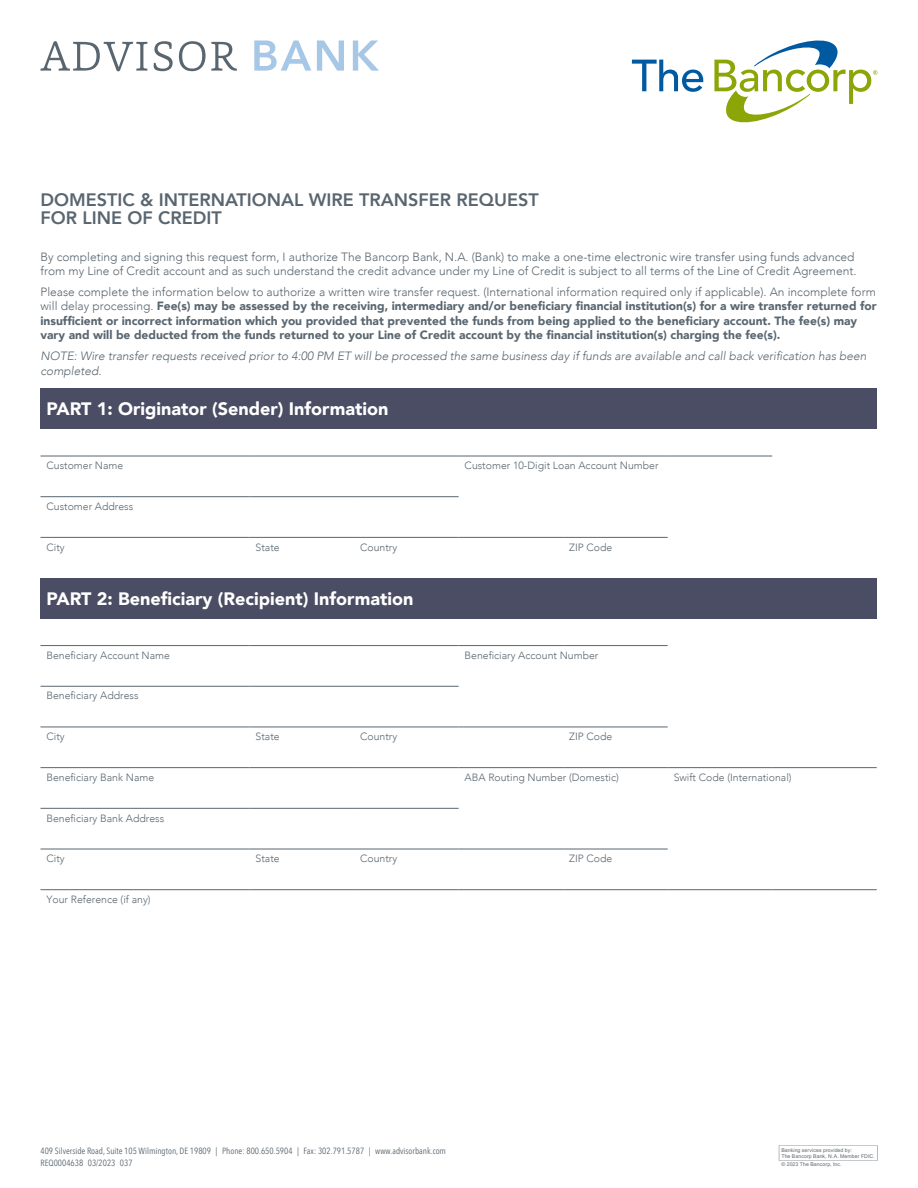
<style>
.page{position:relative;width:918px;height:1188px;background:#fff}
.page>*{position:absolute;margin:0;border:0;box-sizing:border-box;transform-origin:0 0}
.t1{font:900 18px "Avenir";color:#fff}
.t2{font:800 18px/18px "Avenir";color:#596670}
.t3{font:900 12px/14.4px "Avenir";color:#596670}
.t4{font:300 12px/14.4px "Avenir";color:#596670}
.t5{font:italic 300 12px/14.4px "Avenir";color:#596670}
.t6{font:300 10.5px "Avenir";color:#596670}
.t7{font:9px/12px "Avenir Next Condensed";color:#596670}
.t8{font:5.25px/5.8px "Arial";letter-spacing:.015em;color:#5c676d}
.s1{font-weight:300}
.s2{color:#5a666f}
</style>
<div class="page">
<svg style="left:779px;top:1145px;width:99px;height:16px"></svg>
<div style="left:40px;top:388px;width:837px;height:41px;background:#4a4d63"></div>
<hr style="left:354px;top:537px;width:105px;height:1px;background:#596670">
<hr style="left:459px;top:537px;width:104px;height:1px;background:#596670">
<hr style="left:250px;top:537px;width:104px;height:1px;background:#596670">
<hr style="left:563px;top:537px;width:105px;height:1px;background:#596670">
<hr style="left:459px;top:456px;width:104px;height:1px;background:#596670">
<hr style="left:563px;top:456px;width:105px;height:1px;background:#596670">
<hr style="left:668px;top:456px;width:104px;height:1px;background:#596670">
<hr style="left:40px;top:537px;width:210px;height:1px;background:#596670">
<hr style="left:40px;top:496px;width:210px;height:1px;background:#596670">
<hr style="left:250px;top:496px;width:104px;height:1px;background:#596670">
<hr style="left:354px;top:496px;width:105px;height:1px;background:#596670">
<hr style="left:40px;top:456px;width:210px;height:1px;background:#596670">
<hr style="left:250px;top:456px;width:104px;height:1px;background:#596670">
<hr style="left:354px;top:456px;width:105px;height:1px;background:#596670">
<div style="left:40px;top:578px;width:837px;height:40px;background:#4a4d63"></div>
<hr style="left:354px;top:727px;width:105px;height:1px;background:#596670">
<hr style="left:459px;top:727px;width:104px;height:1px;background:#596670">
<hr style="left:354px;top:849px;width:105px;height:1px;background:#596670">
<hr style="left:459px;top:849px;width:104px;height:1px;background:#596670">
<hr style="left:668px;top:767px;width:104px;height:1px;background:#596670">
<hr style="left:772px;top:767px;width:105px;height:1px;background:#596670">
<hr style="left:250px;top:727px;width:104px;height:1px;background:#596670">
<hr style="left:563px;top:727px;width:105px;height:1px;background:#596670">
<hr style="left:250px;top:849px;width:104px;height:1px;background:#596670">
<hr style="left:563px;top:849px;width:105px;height:1px;background:#596670">
<hr style="left:40px;top:727px;width:210px;height:1px;background:#596670">
<hr style="left:459px;top:767px;width:104px;height:1px;background:#596670">
<hr style="left:563px;top:767px;width:105px;height:1px;background:#596670">
<hr style="left:40px;top:849px;width:210px;height:1px;background:#596670">
<hr style="left:40px;top:686px;width:210px;height:1px;background:#596670">
<hr style="left:250px;top:686px;width:104px;height:1px;background:#596670">
<hr style="left:354px;top:686px;width:105px;height:1px;background:#596670">
<hr style="left:40px;top:767px;width:210px;height:1px;background:#596670">
<hr style="left:250px;top:767px;width:104px;height:1px;background:#596670">
<hr style="left:354px;top:767px;width:105px;height:1px;background:#596670">
<hr style="left:40px;top:808px;width:210px;height:1px;background:#596670">
<hr style="left:250px;top:808px;width:104px;height:1px;background:#596670">
<hr style="left:354px;top:808px;width:105px;height:1px;background:#596670">
<hr style="left:459px;top:645px;width:104px;height:1px;background:#596670">
<hr style="left:563px;top:645px;width:105px;height:1px;background:#596670">
<hr style="left:40px;top:645px;width:210px;height:1px;background:#596670">
<hr style="left:250px;top:645px;width:104px;height:1px;background:#596670">
<hr style="left:354px;top:645px;width:105px;height:1px;background:#596670">
<hr style="left:40px;top:889px;width:210px;height:1px;background:#596670">
<hr style="left:250px;top:889px;width:104px;height:1px;background:#596670">
<hr style="left:354px;top:889px;width:105px;height:1px;background:#596670">
<hr style="left:459px;top:889px;width:104px;height:1px;background:#596670">
<hr style="left:563px;top:889px;width:105px;height:1px;background:#596670">
<hr style="left:668px;top:889px;width:104px;height:1px;background:#596670">
<hr style="left:772px;top:889px;width:105px;height:1px;background:#596670">
<svg style="left:40px;top:41px;width:107px;height:30px"></svg>
<svg style="left:154px;top:41px;width:19px;height:30px"></svg>
<svg style="left:179px;top:41px;width:58px;height:30px"></svg>
<svg style="left:254px;top:40px;width:57px;height:31px"></svg>
<svg style="left:317px;top:40px;width:27px;height:31px"></svg>
<svg style="left:353px;top:40px;width:26px;height:31px"></svg>
<svg style="left:632px;top:60px;width:71px;height:32px"></svg>
<svg style="left:714px;top:40px;width:163px;height:82px"></svg>
<h1 class="t2" style="left:40px;top:191px;width:500px">DOMESTIC &amp; INTERNATIONAL WIRE TRANSFER REQUEST<br>FOR LINE OF CREDIT</h1>
<p class="t4" style="left:40px;top:249px;width:818px">By completing and signing this request form, I authorize The Bancorp Bank, N.A. (Bank) to make a one-time electronic wire transfer using funds advanced from my Line of Credit account and as such understand the credit advance under my Line of Credit is subject to all terms of the Line of Credit Agreement.</p>
<p class="t3" style="left:40px;top:284px;width:838px"><span class="s1">Please complete the information below to authorize a written wire transfer request. (International information required only if applicable). An incomplete form will delay processing.</span> Fee(s) may be assessed by the receiving, intermediary and/or beneficiary financial institution(s) for a wire transfer returned for insufficient or incorrect information which you provided that prevented the funds from being applied to the beneficiary account. The fee(s) may vary and will be deducted from the funds returned to your Line of Credit account by the financial institution(s) charging the fee(s).</p>
<p class="t5" style="left:40px;top:349px;width:828px">NOTE: Wire transfer requests received prior to 4:00 PM ET will be processed the same business day if funds are available and call back verification has been completed.</p>
<h1 class="t1" style="left:47px;top:393px;width:343px">PART 1: Originator (Sender) Information</h1>
<p class="t6" style="left:47px;top:459px;width:78px">Customer Name</p>
<p class="t6" style="left:465px;top:459px;width:195px">Customer 10-Digit Loan Account Number</p>
<p class="t6" style="left:47px;top:500px;width:88px">Customer Address</p>
<p class="t6" style="left:47px;top:541px;width:20px">City</p>
<p class="t6" style="left:256px;top:541px;width:26px">State</p>
<p class="t6" style="left:360px;top:541px;width:39px">Country</p>
<p class="t6" style="left:569px;top:541px;width:45px">ZIP Code</p>
<h1 class="t1" style="left:47px;top:583px;width:368px">PART 2: Beneficiary (Recipient) Information</h1>
<p class="t6" style="left:47px;top:649px;width:125px">Beneficiary Account Name</p>
<p class="t6" style="left:465px;top:649px;width:135px">Beneficiary Account Number</p>
<p class="t6" style="left:47px;top:690px;width:93px">Beneficiary Address</p>
<p class="t6" style="left:47px;top:730px;width:20px">City</p>
<p class="t6" style="left:256px;top:730px;width:26px">State</p>
<p class="t6" style="left:360px;top:730px;width:39px">Country</p>
<p class="t6" style="left:569px;top:730px;width:45px">ZIP Code</p>
<p class="t6" style="left:47px;top:771px;width:109px">Beneficiary Bank Name</p>
<p class="t6" style="left:465px;top:771px;width:156px">ABA Routing Number (Domestic)</p>
<p class="t6" style="left:674px;top:771px;width:119px">Swift Code (International)</p>
<p class="t6" style="left:47px;top:812px;width:119px">Beneficiary Bank Address</p>
<p class="t6" style="left:47px;top:852px;width:20px">City</p>
<p class="t6" style="left:256px;top:852px;width:26px">State</p>
<p class="t6" style="left:360px;top:852px;width:39px">Country</p>
<p class="t6" style="left:569px;top:852px;width:45px">ZIP Code</p>
<p class="t6" style="left:47px;top:893px;width:106px">Your Reference (if any)</p>
<p class="t7" style="left:40px;top:1144px;width:407px">409 Silverside Road, Suite 105 Wilmington, DE 19809 | Phone: 800.650.5904 | Fax: 302.791.5787 | www.advisorbank.com<br>REQ0004638 03/2023 <span class="s2">037</span></p>
<p class="t8" style="left:781px;top:1147px;width:95px">Banking services provided by:<br>The Bancorp Bank, N.A. Member FDIC.</p>
<p class="t8" style="left:781px;top:1162px;width:62px">© 2023 The Bancorp, Inc.</p>
</div>
